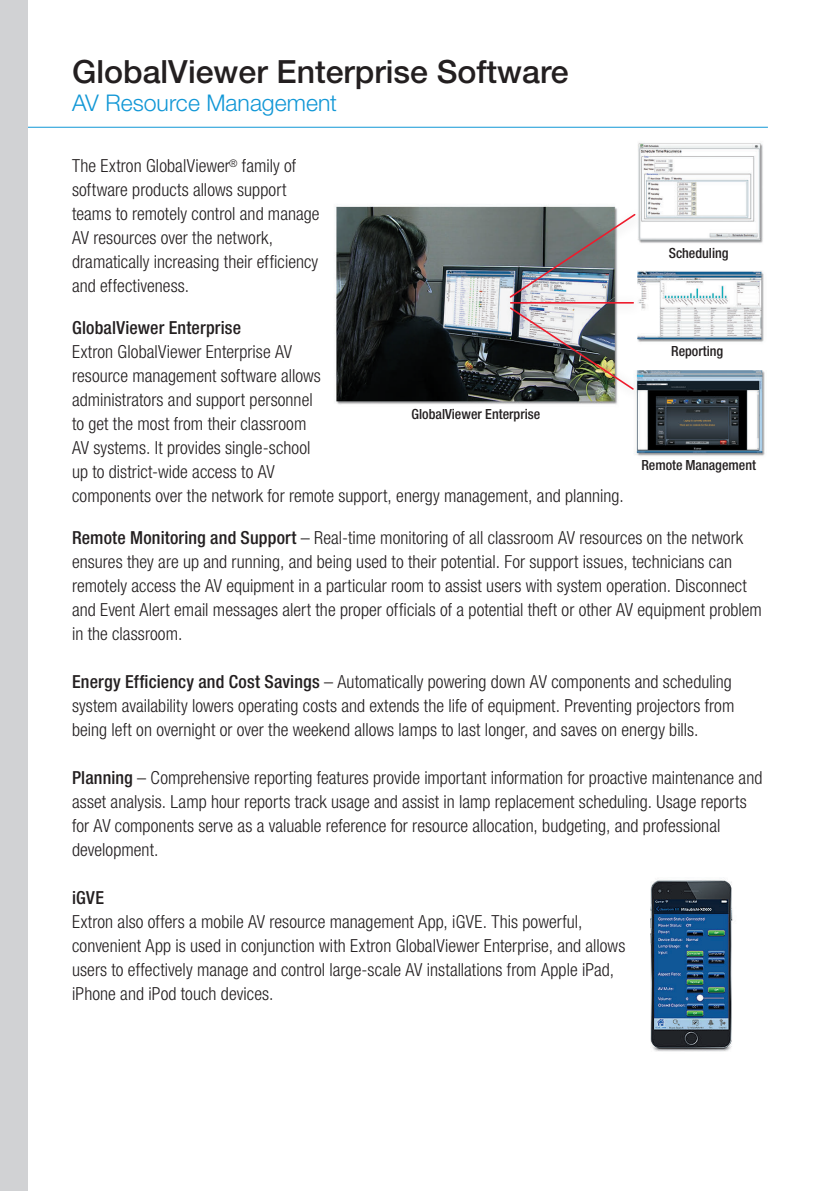
<style>
.page{position:relative;width:840px;height:1191px;background:#fff}
.page>*{position:absolute;margin:0;border:0;box-sizing:border-box;transform-origin:0 0}
.secondary_header{font:500 32px "Helvetica Neue LT Std";color:#231f20}
.subhead{font:300 23px "Helvetica Neue LT Std";color:#1197d6}
.Text{font:300 condensed 18px/24px "Helvetica Neue LT Std";letter-spacing:.005em;color:#231f20}
.Text-2{font:500 condensed 18px "Helvetica Neue LT Std";letter-spacing:.01em;color:#231f20}
.t1{font:500 condensed 14px "Helvetica Neue LT Std";color:#231f20}
.t2{font:500 14px "Helvetica Neue LT Std";color:#231f20}
.s1{font-weight:500}
</style>
<div class="page">
<hr style="left:0;top:127px;width:767px;height:1px;background:#1197d6">
<div style="left:0;top:0;width:28px;height:1191px;background:#d1d2d4"></div>
<img style="left:650px;top:880px;width:83px;height:172px">
<img style="left:335px;top:143px;width:430px;height:313px">
<div style="left:502px;top:207px;width:145px;height:103px;background:#231f20;opacity:.25"></div>
<img style="left:508px;top:212px;width:128px;height:81px">
<div style="left:503px;top:293px;width:142px;height:24px;background:#231f20;opacity:.25"></div>
<div style="left:502px;top:300px;width:143px;height:102px;background:#231f20;opacity:.25"></div>
<img style="left:508px;top:306px;width:126px;height:85px">
<p class="secondary_header" style="left:72px;top:52px;width:497px">GlobalViewer Enterprise Software</p>
<p class="subhead" style="left:72px;top:89px;width:266px">AV Resource Management</p>
<p class="Text" style="left:72px;top:153px;width:249px">The Extron GlobalViewer<sup>®</sup> family of software products allows support teams to remotely control and manage AV resources over the network, dramatically increasing their efficiency and effectiveness.</p>
<p class="Text-2" style="left:72px;top:317px;width:170px">GlobalViewer Enterprise</p>
<p class="Text" style="left:72px;top:339px;width:553px">Extron GlobalViewer Enterprise AV<br>resource management software allows<br>administrators and support personnel<br>to get the most from their classroom<br>AV systems. It provides single-school<br>up to district-wide access to AV<br>components over the network for remote support, energy management, and planning.</p>
<p class="Text" style="left:72px;top:525px;width:691px"><span class="s1">Remote Monitoring and Support</span> – Real-time monitoring of all classroom AV resources on the network ensures they are up and running, and being used to their potential. For support issues, technicians can remotely access the AV equipment in a particular room to assist users with system operation. Disconnect and Event Alert email messages alert the proper officials of a potential theft or other AV equipment problem in the classroom.</p>
<p class="Text" style="left:72px;top:669px;width:663px"><span class="s1">Energy Efficiency and Cost Savings</span> – Automatically powering down AV components and scheduling system availability lowers operating costs and extends the life of equipment. Preventing projectors from being left on overnight or over the weekend allows lamps to last longer, and saves on energy bills.</p>
<p class="Text" style="left:72px;top:765px;width:691px"><span class="s1">Planning</span> – Comprehensive reporting features provide important information for proactive maintenance and asset analysis. Lamp hour reports track usage and assist in lamp replacement scheduling. Usage reports for AV components serve as a valuable reference for resource allocation, budgeting, and professional development.</p>
<p class="Text-2" style="left:72px;top:886px;width:33px">iGVE</p>
<p class="Text" style="left:72px;top:909px;width:554px">Extron also offers a mobile AV resource management App, iGVE. This powerful, convenient App is used in conjunction with Extron GlobalViewer Enterprise, and allows users to effectively manage and control large-scale AV installations from Apple iPad, iPhone and iPod touch devices.</p>
<p class="t1" style="left:668px;top:244px;width:61px">Scheduling</p>
<p class="t1" style="left:670px;top:342px;width:54px">Reporting</p>
<p class="t2" style="left:370px;top:398px;width:157px">GlobalViewer Enterprise</p>
<p class="t1" style="left:411px;top:405px;width:130px">GlobalViewer Enterprise</p>
<p class="t1" style="left:641px;top:457px;width:116px">Remote Management</p>
</div>
